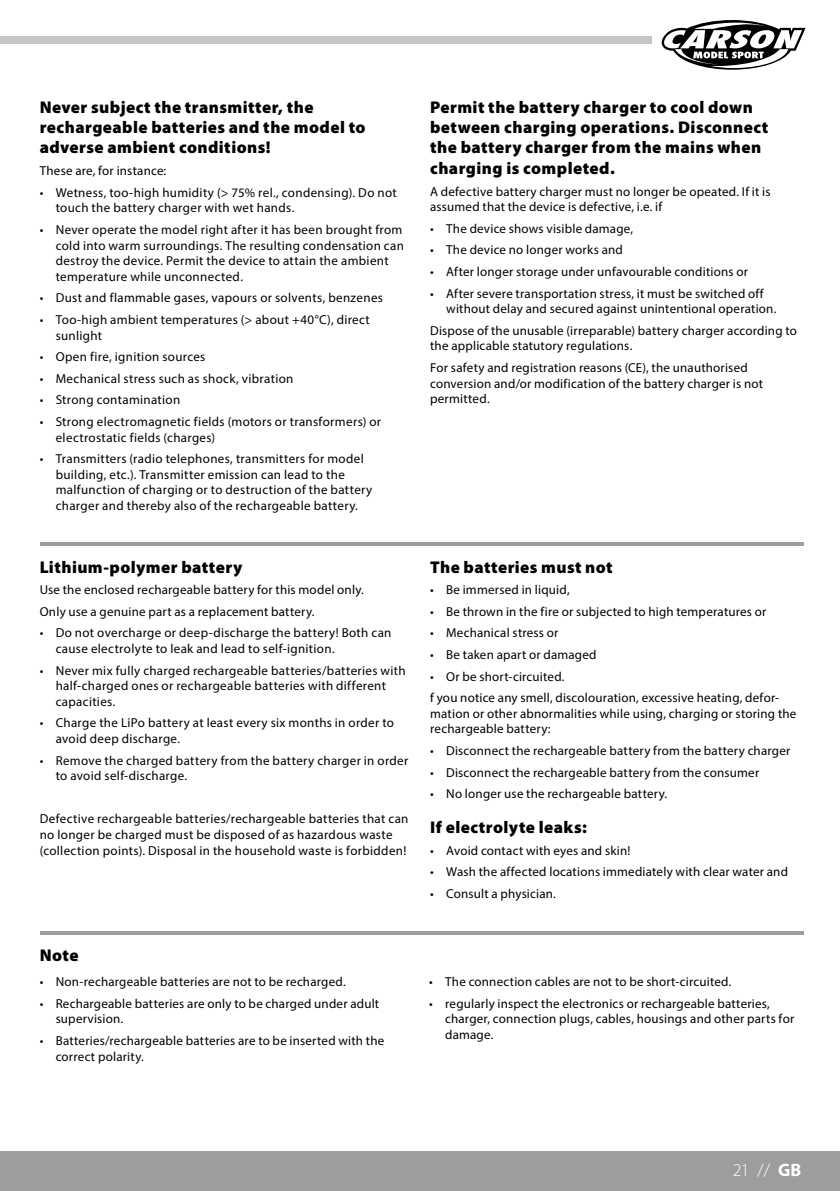
<style>
.page{position:relative;width:840px;height:1191px;background:#fff}
.page>*{position:absolute;margin:0;border:0;box-sizing:border-box;transform-origin:0 0}
.t1{font:300 18px "Myriad Pro";color:#fff}
.t2{font:900 17px/20.4px "Myriad Pro";letter-spacing:.025em;color:#000}
.t3{font:13px/15.6px "Myriad Pro";letter-spacing:.02em;color:#000}
.s1{font-weight:700}
</style>
<div class="page">
<div style="left:0;top:1151px;width:839px;height:40px;background:#9c9d9d"></div>
<div style="left:0;top:36px;width:651px;height:8px;background:#c5c6c6"></div>
<svg style="left:661px;top:20px;width:144px;height:50px"></svg>
<hr style="left:40px;top:931px;width:763px;height:3px;background:#9c9d9d">
<hr style="left:40px;top:542px;width:763px;height:4px;background:#9c9d9d">
<h2 class="t2" style="left:40px;top:96px;width:327px">Never subject the transmitter, the rechargeable batteries and the model to adverse ambient conditions!</h2>
<p class="t3" style="left:40px;top:163px;width:128px">These are, for instance:</p>
<p class="t3" style="left:56px;top:184px;width:342px;text-indent:-16px">• Wetness, too-high humidity (&gt; 75% rel., condensing). Do not touch the battery charger with wet hands.</p>
<p class="t3" style="left:56px;top:221px;width:349px;text-indent:-16px">• Never operate the model right after it has been brought from cold into warm surroundings. The resulting condensation can destroy the device. Permit the device to attain the ambient temperature while unconnected.</p>
<p class="t3" style="left:40px;top:290px;width:344px">• Dust and flammable gases, vapours or solvents, benzenes</p>
<p class="t3" style="left:56px;top:311px;width:315px;text-indent:-16px">• Too-high ambient temperatures (&gt; about +40°C), direct sunlight</p>
<p class="t3" style="left:40px;top:349px;width:167px">• Open fire, ignition sources</p>
<p class="t3" style="left:40px;top:370px;width:255px">• Mechanical stress such as shock, vibration</p>
<p class="t3" style="left:40px;top:392px;width:142px">• Strong contamination</p>
<p class="t3" style="left:56px;top:413px;width:327px;text-indent:-16px">• Strong electromagnetic fields (motors or transformers) or electrostatic fields (charges)</p>
<p class="t3" style="left:56px;top:451px;width:318px;text-indent:-16px">• Transmitters (radio telephones, transmitters for model building, etc.). Transmitter emission can lead to the malfunction of charging or to destruction of the battery charger and thereby also of the rechargeable battery.</p>
<h2 class="t2" style="left:40px;top:556px;width:204px">Lithium-polymer battery</h2>
<p class="t3" style="left:40px;top:579px;width:325px;line-height:21.6px">Use the enclosed rechargeable battery for this model only.<br>Only use a genuine part as a replacement battery.</p>
<p class="t3" style="left:56px;top:625px;width:337px;text-indent:-16px">• Do not overcharge or deep-discharge the battery! Both can cause electrolyte to leak and lead to self-ignition.</p>
<p class="t3" style="left:56px;top:662px;width:351px;text-indent:-16px">• Never mix fully charged rechargeable batteries/batteries with half-charged ones or rechargeable batteries with different capacities.</p>
<p class="t3" style="left:56px;top:715px;width:340px;text-indent:-16px">• Charge the LiPo battery at least every six months in order to avoid deep discharge.</p>
<p class="t3" style="left:56px;top:752px;width:354px;text-indent:-16px">• Remove the charged battery from the battery charger in order to avoid self-discharge.</p>
<p class="t3" style="left:40px;top:811px;width:370px">Defective rechargeable batteries/rechargeable batteries that can no longer be charged must be disposed of as hazardous waste (collection points). Disposal in the household waste is forbidden!</p>
<h2 class="t2" style="left:40px;top:944px;width:40px">Note</h2>
<p class="t3" style="left:40px;top:973px;width:307px">• Non-rechargeable batteries are not to be recharged.</p>
<p class="t3" style="left:56px;top:995px;width:325px;text-indent:-16px">• Rechargeable batteries are only to be charged under adult supervision.</p>
<p class="t3" style="left:56px;top:1032px;width:330px;text-indent:-16px">• Batteries/rechargeable batteries are to be inserted with the correct polarity.</p>
<h2 class="t2" style="left:430px;top:96px;width:339px">Permit the battery charger to cool down between charging operations. Disconnect the battery charger from the mains when charging is completed.</h2>
<p class="t3" style="left:430px;top:183px;width:341px">A defective battery charger must no longer be opeated. If it is assumed that the device is defective, i.e. if</p>
<p class="t3" style="left:430px;top:220px;width:204px">• The device shows visible damage,</p>
<p class="t3" style="left:430px;top:242px;width:194px">• The device no longer works and</p>
<p class="t3" style="left:430px;top:263px;width:319px">• After longer storage under unfavourable conditions or</p>
<p class="t3" style="left:446px;top:285px;width:331px;text-indent:-16px">• After severe transportation stress, it must be switched off without delay and secured against unintentional operation.</p>
<p class="t3" style="left:430px;top:322px;width:368px">Dispose of the unusable (irreparable) battery charger according to the applicable statutory regulations.</p>
<p class="t3" style="left:430px;top:359px;width:334px">For safety and registration reasons (CE), the unauthorised conversion and/or modification of the battery charger is not permitted.</p>
<h2 class="t2" style="left:430px;top:556px;width:184px">The batteries must not</h2>
<p class="t3" style="left:430px;top:582px;width:141px">• Be immersed in liquid,</p>
<p class="t3" style="left:430px;top:603px;width:337px">• Be thrown in the fire or subjected to high temperatures or</p>
<p class="t3" style="left:430px;top:625px;width:130px">• Mechanical stress or</p>
<p class="t3" style="left:430px;top:646px;width:168px">• Be taken apart or damaged</p>
<p class="t3" style="left:430px;top:665px;width:350px;line-height:21.6px">• Or be short-circuited.<br>f you notice any smell, discolouration, excessive heating, defor-</p>
<p class="t3" style="left:430px;top:705px;width:367px">mation or other abnormalities while using, charging or storing the rechargeable battery:</p>
<p class="t3" style="left:430px;top:742px;width:361px">• Disconnect the rechargeable battery from the battery charger</p>
<p class="t3" style="left:430px;top:764px;width:330px">• Disconnect the rechargeable battery from the consumer</p>
<p class="t3" style="left:430px;top:786px;width:238px">• No longer use the rechargeable battery.</p>
<h2 class="t2" style="left:430px;top:816px;width:158px">If electrolyte leaks:</h2>
<p class="t3" style="left:430px;top:842px;width:202px">• Avoid contact with eyes and skin!</p>
<p class="t3" style="left:430px;top:864px;width:359px">• Wash the affected locations immediately with clear water and</p>
<p class="t3" style="left:430px;top:885px;width:127px">• Consult a physician.</p>
<p class="t3" style="left:429px;top:973px;width:304px">• The connection cables are not to be short-circuited.</p>
<p class="t3" style="left:445px;top:995px;width:350px;text-indent:-16px">• regularly inspect the electronics or rechargeable batteries, charger, connection plugs, cables, housings and other parts for damage.</p>
<h1 class="t1" style="left:732px;top:1159px;width:70px">21 // <span class="s1">GB</span></h1>
</div>
